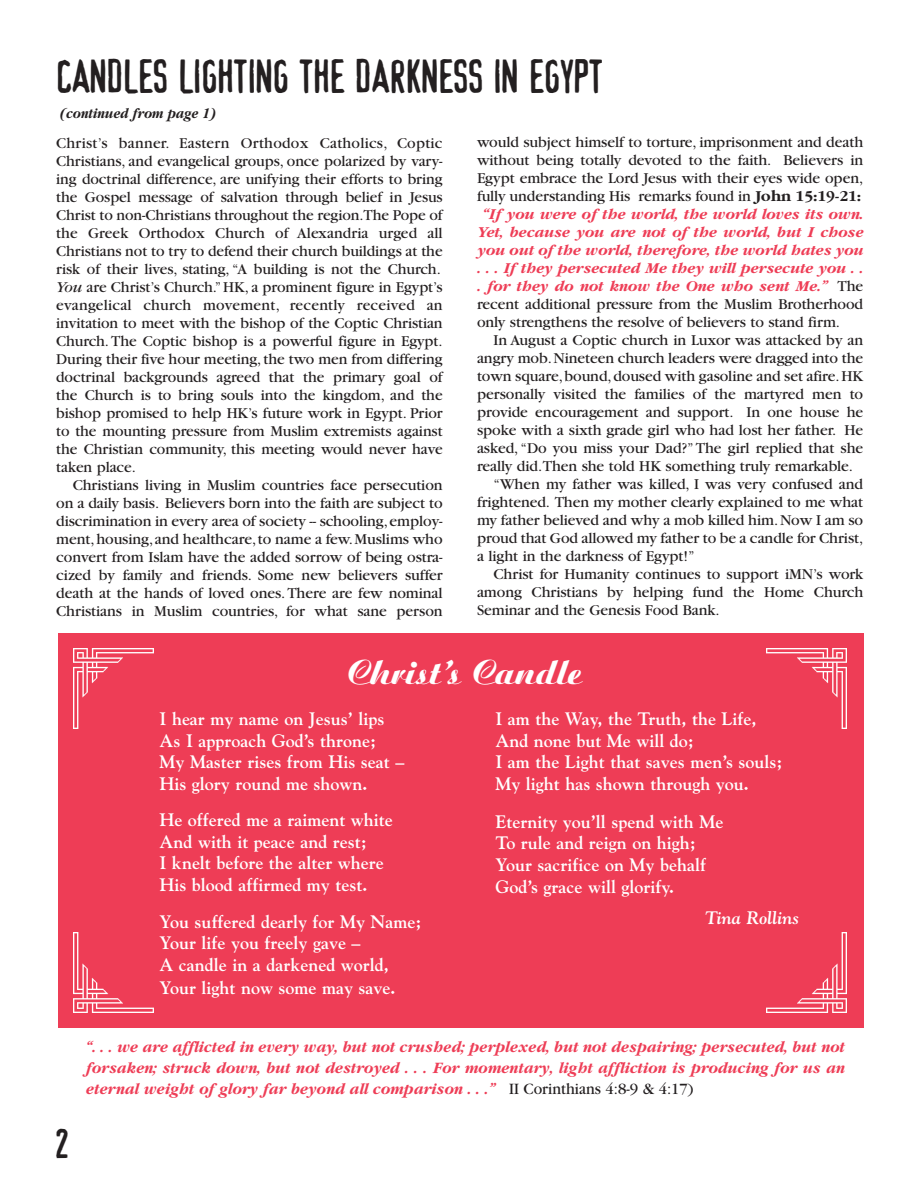
<style>
.page{position:relative;width:918px;height:1188px;background:#fff}
.page>*{position:absolute;margin:0;border:0;box-sizing:border-box;transform-origin:0 0}
.t1{font:46.5px "Device";letter-spacing:-.005em;color:#231f20}
.t2{font:36px "Aristocrat";color:#fff}
.t3{font:36px "Device";color:#231f20}
.t4{font:700 18px/21.6px "Goudy";color:#fff}
.t5{font:italic 700 18px "Goudy";color:#fff}
.t6{font:italic 700 16.5px/21px "Garamond";color:#ee3d56;text-align:justify;scale:.95 1}
.t7{font:15.75px/18px "Garamond";letter-spacing:-.005em;color:#231f20;text-align:justify}
.t8{font:italic 700 15.75px "Garamond";letter-spacing:-.005em;color:#ee3d56}
.t9{font:italic 700 15px "Garamond";letter-spacing:-.005em;color:#231f20;scale:.89 1}
.s1{font-style:italic}
.s2{font-weight:700}
.s3{font-weight:400;font-style:normal;color:#231f20}
</style>
<div class="page">
<div style="left:58px;top:633px;width:806px;height:395px;background:#ee3d56"></div>
<img style="left:74px;top:648px;width:80px;height:80px">
<img style="left:766px;top:648px;width:81px;height:80px">
<img style="left:766px;top:932px;width:81px;height:80px">
<img style="left:74px;top:932px;width:80px;height:80px">
<h1 class="t1" style="left:56px;top:49px;width:548px">CANDLES LIGHTING THE DARKNESS IN EGYPT</h1>
<p class="t9" style="left:60px;top:104px;width:177px">(continued from page 1)</p>
<p class="t7" style="left:56px;top:135px;width:388px">Christ’s banner. Eastern Orthodox Catholics, Coptic Christians, and evangelical groups, once polarized by vary&shy;ing doctrinal difference, are unifying their efforts to bring the Gospel message of salvation through belief in Jesus Christ to non-Christians throughout the region.The Pope of the Greek Orthodox Church of Alexandria urged all Christians not to try to defend their church buildings at the risk of their lives, stating, “A building is not the Church.<br><span class="s1">You</span> are Christ’s Church.”HK, a prominent figure in Egypt’s evangelical church movement, recently received an invitation to meet with the bishop of the Coptic Christian Church.The Coptic bishop is a powerful figure in Egypt.<br>During their five hour meeting,the two men from differing doctrinal backgrounds agreed that the primary goal of the Church is to bring souls into the kingdom, and the bishop promised to help HK’s future work in Egypt. Prior to the mounting pressure from Muslim extremists against the Christian community, this meeting would never have taken place.</p>
<p class="t7" style="left:56px;top:477px;width:388px;text-indent:17px">Christians living in Muslim countries face persecution on a daily basis. Believers born into the faith are subject to discrimination in every area of society -- schooling,employ&shy;ment,housing,and healthcare,to name a few.Muslims who convert from Islam have the added sorrow of being ostra&shy;cized by family and friends. Some new believers suffer death at the hands of loved ones.There are few nominal Christians in Muslim countries, for what sane person</p>
<p class="t7" style="left:477px;top:135px;width:388px">would subject himself to torture, imprisonment and death</p>
<p class="t7" style="left:477px;top:153px;width:388px">without being totally devoted to the faith. Believers in</p>
<p class="t7" style="left:477px;top:171px;width:388px">Egypt embrace the Lord Jesus with their eyes wide open,</p>
<p class="t7" style="left:477px;top:189px;width:386px">fully understanding His remarks found in <span class="s2">John 15:19-21:</span></p>
<p class="t8" style="left:482px;top:204px;width:383px">“If you were of the world, the world loves its own.</p>
<p class="t8" style="left:477px;top:222px;width:388px">Yet, because you are not of the world, but I chose</p>
<p class="t8" style="left:477px;top:240px;width:388px">you out of the world, therefore, the world hates you</p>
<p class="t8" style="left:477px;top:258px;width:388px">. . . If they persecuted Me they will persecute you . .</p>
<p class="t8" style="left:477px;top:276px;width:388px">. for they do not know the One who sent Me.” <span class="s3">The</span></p>
<p class="t7" style="left:477px;top:297px;width:388px">recent additional pressure from the Muslim Brotherhood</p>
<p class="t7" style="left:477px;top:315px;width:365px">only strengthens the resolve of believers to stand firm.</p>
<p class="t7" style="left:494px;top:333px;width:371px">In August a Coptic church in Luxor was attacked by an</p>
<p class="t7" style="left:477px;top:351px;width:388px">angry mob.Nineteen church leaders were dragged into the</p>
<p class="t7" style="left:477px;top:369px;width:388px">town square,bound,doused with gasoline and set afire.HK</p>
<p class="t7" style="left:477px;top:387px;width:388px">personally visited the families of the martyred men to</p>
<p class="t7" style="left:477px;top:405px;width:388px">provide encouragement and support. In one house he</p>
<p class="t7" style="left:477px;top:423px;width:388px">spoke with a sixth grade girl who had lost her father. He</p>
<p class="t7" style="left:477px;top:441px;width:388px">asked, “Do you miss your Dad?”The girl replied that she</p>
<p class="t7" style="left:477px;top:459px;width:378px">really did.Then she told HK something truly remarkable.</p>
<p class="t7" style="left:494px;top:477px;width:371px">“When my father was killed, I was very confused and</p>
<p class="t7" style="left:477px;top:495px;width:388px">frightened. Then my mother clearly explained to me what</p>
<p class="t7" style="left:477px;top:513px;width:388px">my father believed and why a mob killed him.Now I am so</p>
<p class="t7" style="left:477px;top:531px;width:388px">proud that God allowed my father to be a candle for Christ,</p>
<p class="t7" style="left:477px;top:549px;width:219px">a light in the darkness of Egypt!”</p>
<p class="t7" style="left:494px;top:567px;width:371px">Christ for Humanity continues to support iMN’s work</p>
<p class="t7" style="left:477px;top:585px;width:388px">among Christians by helping fund the Home Church</p>
<p class="t7" style="left:477px;top:603px;width:244px">Seminar and the Genesis Food Bank.</p>
<h2 class="t2" style="left:348px;top:655px;width:236px">Christ’s Candle</h2>
<p class="t4" style="left:159px;top:708px;width:246px">I hear my name on Jesus’ lips<br>As I approach God’s throne;<br>My Master rises from His seat –<br>His glory round me shown.</p>
<p class="t4" style="left:159px;top:809px;width:235px">He offered me a raiment white<br>And with it peace and rest;<br>I knelt before the alter where<br>His blood affirmed my test.</p>
<p class="t4" style="left:159px;top:910px;width:264px">You suffered dearly for My Name;<br>Your life you freely gave –<br>A candle in a darkened world,<br>Your light now some may save.</p>
<p class="t4" style="left:495px;top:708px;width:289px">I am the Way, the Truth, the Life,<br>And none but Me will do;<br>I am the Light that saves men’s souls;<br>My light has shown through you.</p>
<p class="t4" style="left:495px;top:811px;width:229px">Eternity you’ll spend with Me<br>To rule and reign on high;<br>Your sacrifice on My behalf<br>God’s grace will glorify.</p>
<p class="t5" style="left:705px;top:907px;width:96px">Tina Rollins</p>
<h2 class="t3" style="left:56px;top:1125px;width:15px">2</h2>
<p class="t6" style="left:86px;top:1036px;width:800px">“. . . we are afflicted in every way, but not crushed; perplexed, but not despairing; persecuted, but not forsaken; struck down, but not destroyed . . . For momentary, light affliction is producing for us an eternal weight of glory far beyond all comparison . . .” <span class="s3">II Corinthians 4:8-9 &amp; 4:17)</span></p>
</div>
